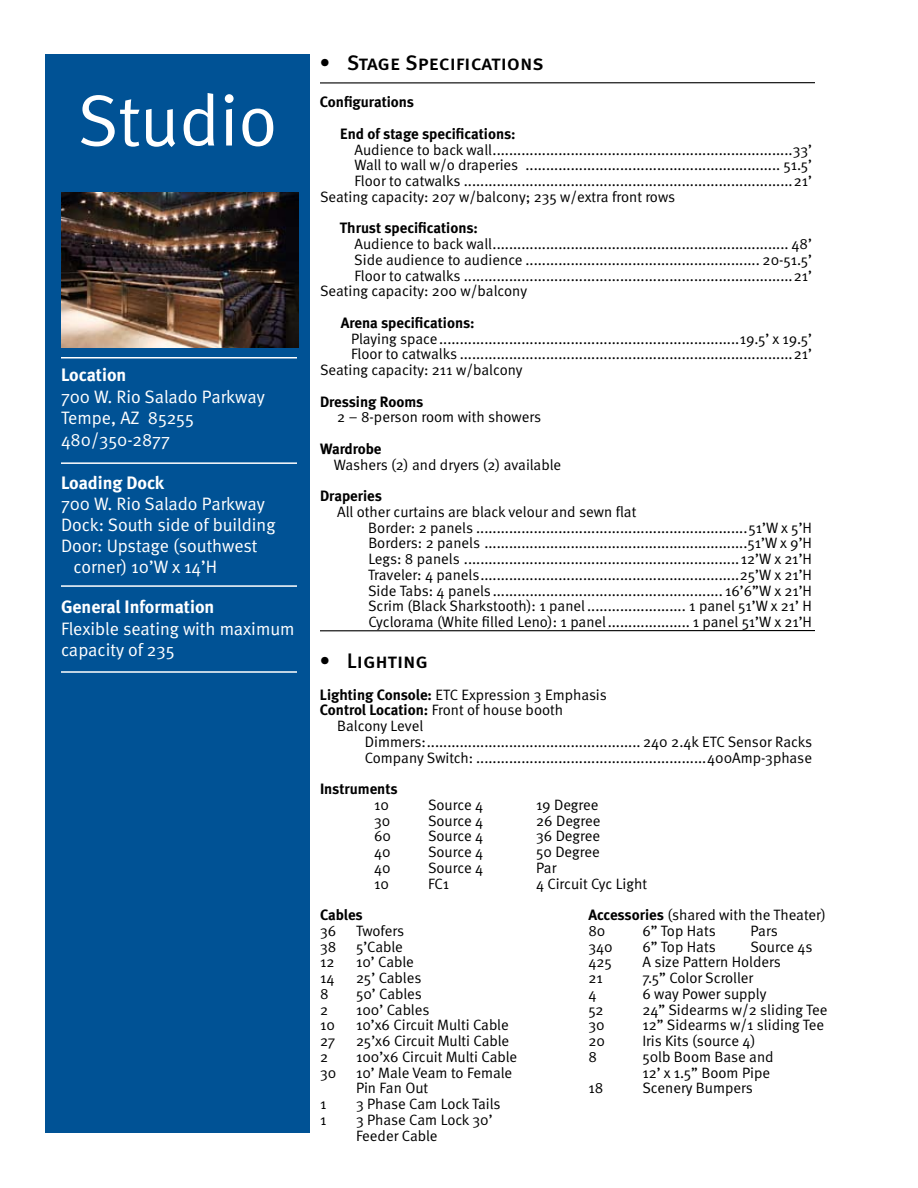
<style>
.page{position:relative;width:918px;height:1188px;background:#fff}
.page>*{position:absolute;margin:0;border:0;box-sizing:border-box;transform-origin:0 0}
.t1{font:72px "Meta Normal";color:#fff}
.t2{font:21px "Meta Medium Caps";letter-spacing:-.01em;color:#000}
.t3{font:18px/21.6px "Meta Normal";color:#fff}
.t4{font:700 18px "Meta";color:#fff}
.t5{font:15px/15.8px "Meta Normal";color:#000}
.t6{font:700 15px/31.5px "Meta";color:#000}
.s1{font-family:"Meta";font-weight:700}
</style>
<div class="page">
<div style="left:45px;top:54px;width:264px;height:1078px;background:#005295"></div>
<img style="left:61px;top:193px;width:238px;height:154px">
<hr style="left:61px;top:357px;width:236px;height:1px;background:#fff">
<hr style="left:61px;top:462px;width:236px;height:2px;background:#fff">
<hr style="left:61px;top:585px;width:236px;height:2px;background:#fff">
<hr style="left:61px;top:671px;width:236px;height:2px;background:#fff">
<hr style="left:320px;top:82px;width:495px;height:2px;background:#000">
<hr style="left:320px;top:630px;width:495px;height:1px;background:#000">
<h1 class="t1" style="left:77px;top:79px;width:201px">Studio</h1>
<p class="t4" style="left:61px;top:364px;width:67px">Location</p>
<p class="t3" style="left:61px;top:386px;width:205px">700 W. Rio Salado Parkway<br>Tempe, AZ 85255<br>480/350-2877</p>
<p class="t4" style="left:61px;top:471px;width:105px">Loading Dock</p>
<p class="t3" style="left:61px;top:493px;width:205px">700 W. Rio Salado Parkway</p>
<p class="t3" style="left:61px;top:514px;width:216px">Dock: South side of building</p>
<p class="t3" style="left:61px;top:535px;width:198px">Door: Upstage (southwest</p>
<p class="t3" style="left:73px;top:556px;width:145px">corner) 10’W x 14’H</p>
<p class="t4" style="left:61px;top:595px;width:155px">General Information</p>
<p class="t3" style="left:61px;top:617px;width:235px">Flexible seating with maximum capacity of 235</p>
<h2 class="t2" style="left:320px;top:51px;width:225px">• Stage Specifications</h2>
<p class="t6" style="left:340px;top:86px;width:177px;text-indent:-20px">Configurations<br>End of stage specifications:</p>
<p class="t5" style="left:354px;top:141px;width:459px">Audience to back wall.........................................................................33’</p>
<p class="t5" style="left:354px;top:157px;width:459px">Wall to wall w/o draperies .............................................................. 51.5’</p>
<p class="t5" style="left:355px;top:173px;width:459px">Floor to catwalks ................................................................................21’</p>
<p class="t5" style="left:320px;top:189px;width:357px">Seating capacity: 207 w/balcony; 235 w/extra front rows</p>
<p class="t6" style="left:340px;top:212px;width:140px">Thrust specifications:</p>
<p class="t5" style="left:355px;top:236px;width:459px">Audience to back wall........................................................................ 48’</p>
<p class="t5" style="left:354px;top:252px;width:459px">Side audience to audience ......................................................... 20-51.5’</p>
<p class="t5" style="left:355px;top:267px;width:459px">Floor to catwalks ................................................................................21’</p>
<p class="t5" style="left:320px;top:283px;width:209px">Seating capacity: 200 w/balcony</p>
<p class="t6" style="left:341px;top:307px;width:135px">Arena specifications:</p>
<p class="t5" style="left:351px;top:330px;width:462px">Playing space.........................................................................19.5’ x 19.5’</p>
<p class="t5" style="left:351px;top:346px;width:462px">Floor to catwalks .................................................................................21’</p>
<p class="t5" style="left:320px;top:362px;width:204px">Seating capacity: 211 w/balcony</p>
<p class="t6" style="left:320px;top:385px;width:105px">Dressing Rooms</p>
<p class="t5" style="left:337px;top:409px;width:205px">2 – 8-person room with showers</p>
<p class="t6" style="left:320px;top:433px;width:63px">Wardrobe</p>
<p class="t5" style="left:334px;top:456px;width:229px">Washers (2) and dryers (2) available</p>
<p class="t6" style="left:320px;top:480px;width:63px">Draperies</p>
<p class="t5" style="left:368px;top:504px;width:446px;text-indent:-31px">All other curtains are black velour and sewn flat<br>Border: 2 panels ..................................................................51’W x 5’H Borders: 2 panels ................................................................51’W x 9’H Legs: 8 panels ...................................................................12’W x 21’H Traveler: 4 panels...............................................................25’W x 21’H Side Tabs: 4 panels........................................................ 16’6”W x 21’H Scrim (Black Sharkstooth): 1 panel ........................ 1 panel 51’W x 21’ H Cyclorama (White filled Leno): 1 panel.................... 1 panel 51’W x 21’H</p>
<h2 class="t2" style="left:320px;top:649px;width:110px">• Lighting</h2>
<p class="t5" style="left:320px;top:686px;width:288px"><span class="s1">Lighting Console:</span> ETC Expression 3 Emphasis</p>
<p class="t5" style="left:320px;top:702px;width:245px"><span class="s1">Control Location:</span> Front of house booth</p>
<p class="t5" style="left:337px;top:718px;width:88px">Balcony Level</p>
<p class="t5" style="left:365px;top:734px;width:449px">Dimmers:.................................................... 240 2.4k ETC Sensor Racks</p>
<p class="t5" style="left:365px;top:749px;width:449px">Company Switch: ........................................................400Amp-3phase</p>
<p class="t6" style="left:320px;top:773px;width:79px">Instruments</p>
<p class="t5" style="left:374px;top:797px;width:16px">10</p>
<p class="t5" style="left:428px;top:797px;width:57px">Source 4</p>
<p class="t5" style="left:536px;top:797px;width:64px">19 Degree</p>
<p class="t5" style="left:374px;top:812px;width:18px">30</p>
<p class="t5" style="left:428px;top:812px;width:57px">Source 4</p>
<p class="t5" style="left:536px;top:812px;width:66px">26 Degree</p>
<p class="t5" style="left:374px;top:828px;width:18px">60</p>
<p class="t5" style="left:428px;top:828px;width:57px">Source 4</p>
<p class="t5" style="left:536px;top:828px;width:66px">36 Degree</p>
<p class="t5" style="left:374px;top:844px;width:18px">40</p>
<p class="t5" style="left:428px;top:844px;width:57px">Source 4</p>
<p class="t5" style="left:536px;top:844px;width:65px">50 Degree</p>
<p class="t5" style="left:374px;top:860px;width:18px">40</p>
<p class="t5" style="left:428px;top:860px;width:57px">Source 4</p>
<p class="t5" style="left:536px;top:860px;width:22px">Par</p>
<p class="t5" style="left:374px;top:875px;width:16px">10</p>
<p class="t5" style="left:428px;top:875px;width:23px">FC1</p>
<p class="t5" style="left:536px;top:875px;width:113px">4 Circuit Cyc Light</p>
<p class="t6" style="left:320px;top:899px;width:44px">Cables</p>
<p class="t5" style="left:320px;top:923px;width:18px">36</p>
<p class="t5" style="left:356px;top:923px;width:50px">Twofers</p>
<p class="t5" style="left:320px;top:938px;width:18px">38</p>
<p class="t5" style="left:356px;top:938px;width:48px">5’Cable</p>
<p class="t5" style="left:320px;top:954px;width:16px">12</p>
<p class="t5" style="left:356px;top:954px;width:59px">10’ Cable</p>
<p class="t5" style="left:320px;top:970px;width:16px">14</p>
<p class="t5" style="left:356px;top:970px;width:67px">25’ Cables</p>
<p class="t5" style="left:320px;top:986px;width:10px">8</p>
<p class="t5" style="left:356px;top:986px;width:67px">50’ Cables</p>
<p class="t5" style="left:320px;top:1001px;width:10px">2</p>
<p class="t5" style="left:356px;top:1001px;width:75px">100’ Cables</p>
<p class="t5" style="left:320px;top:1017px;width:16px">10</p>
<p class="t5" style="left:356px;top:1017px;width:154px">10’x6 Circuit Multi Cable</p>
<p class="t5" style="left:320px;top:1033px;width:17px">27</p>
<p class="t5" style="left:356px;top:1033px;width:155px">25’x6 Circuit Multi Cable</p>
<p class="t5" style="left:320px;top:1049px;width:10px">2</p>
<p class="t5" style="left:356px;top:1049px;width:163px">100’x6 Circuit Multi Cable</p>
<p class="t5" style="left:320px;top:1064px;width:18px">30</p>
<p class="t5" style="left:356px;top:1064px;width:158px">10’ Male Veam to Female<br>Pin Fan Out</p>
<p class="t5" style="left:320px;top:1096px;width:8px">1</p>
<p class="t5" style="left:356px;top:1096px;width:146px">3 Phase Cam Lock Tails</p>
<p class="t5" style="left:320px;top:1112px;width:8px">1</p>
<p class="t5" style="left:356px;top:1112px;width:138px">3 Phase Cam Lock 30’<br>Feeder Cable</p>
<p class="t5" style="left:588px;top:907px;width:239px"><span class="s1">Accessories</span> (shared with the Theater)<br>80</p>
<p class="t5" style="left:642px;top:923px;width:75px">6” Top Hats</p>
<p class="t5" style="left:750px;top:923px;width:29px">Pars</p>
<p class="t5" style="left:588px;top:938px;width:26px">340</p>
<p class="t5" style="left:642px;top:938px;width:75px">6” Top Hats</p>
<p class="t5" style="left:750px;top:938px;width:64px">Source 4s</p>
<p class="t5" style="left:588px;top:954px;width:25px">425</p>
<p class="t5" style="left:642px;top:954px;width:140px">A size Pattern Holders</p>
<p class="t5" style="left:588px;top:970px;width:16px">21</p>
<p class="t5" style="left:642px;top:970px;width:112px">7.5” Color Scroller</p>
<p class="t5" style="left:588px;top:986px;width:10px">4</p>
<p class="t5" style="left:642px;top:986px;width:126px">6 way Power supply</p>
<p class="t5" style="left:588px;top:1001px;width:17px">52</p>
<p class="t5" style="left:642px;top:1001px;width:187px">24” Sidearms w/2 sliding Tee</p>
<p class="t5" style="left:588px;top:1017px;width:18px">30</p>
<p class="t5" style="left:642px;top:1017px;width:183px">12” Sidearms w/1 sliding Tee</p>
<p class="t5" style="left:588px;top:1033px;width:18px">20</p>
<p class="t5" style="left:642px;top:1033px;width:115px">Iris Kits (source 4)</p>
<p class="t5" style="left:588px;top:1049px;width:10px">8</p>
<p class="t5" style="left:642px;top:1049px;width:133px">50lb Boom Base and<br>12’ x 1.5” Boom Pipe</p>
<p class="t5" style="left:588px;top:1080px;width:16px">18</p>
<p class="t5" style="left:642px;top:1080px;width:112px">Scenery Bumpers</p>
</div>
